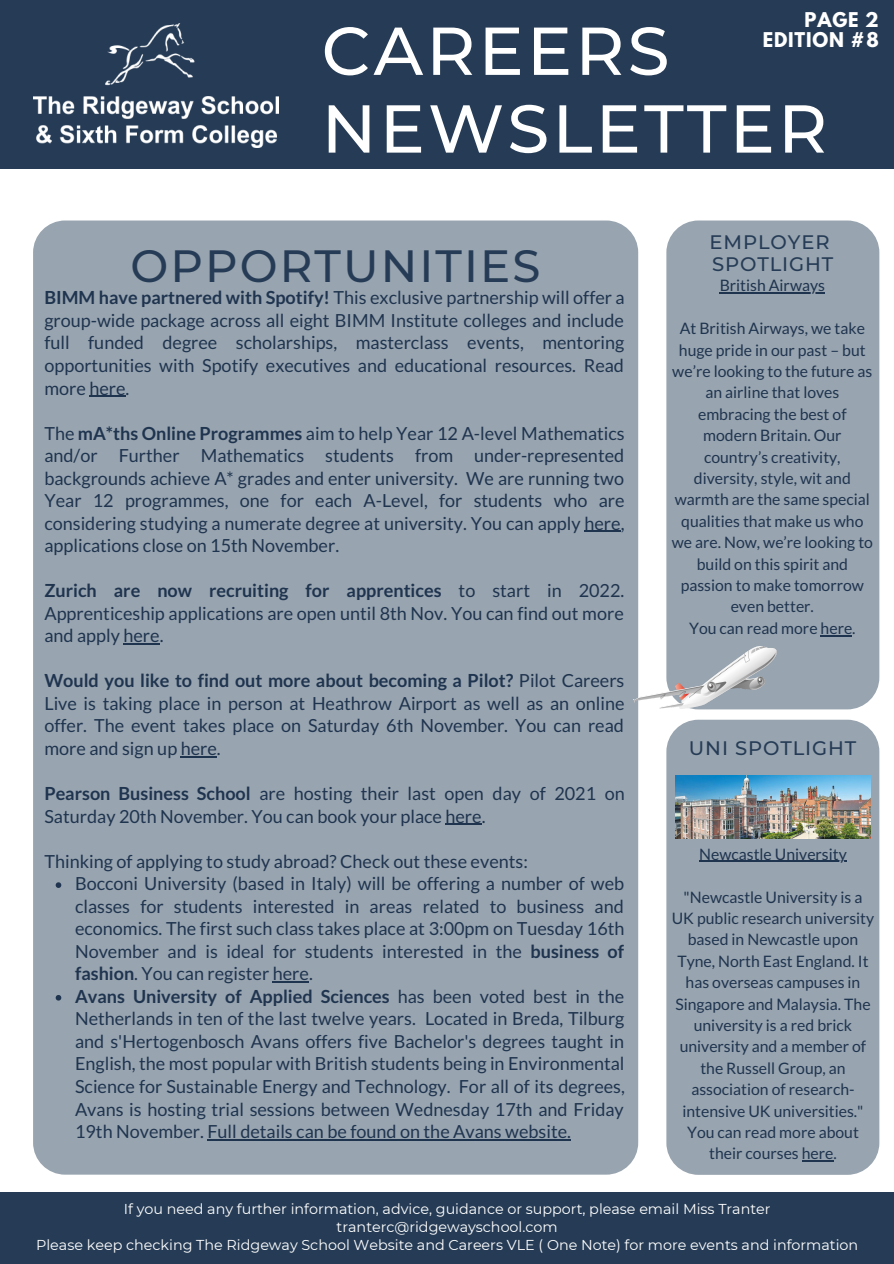
<style>
.page{position:relative;width:894px;height:1264px;background:#fff}
.page>*{position:absolute;margin:0;border:0;box-sizing:border-box;transform-origin:0 0}
.t1{font:500 67.5px/77.7px "Montserrat";letter-spacing:.045em;color:#fff}
.t2{font:500 45px "Montserrat";letter-spacing:.045em;color:#263c56}
.t3{font:500 19.5px "Montserrat";letter-spacing:.045em;color:#263c56}
.t4{font:18px/22.5px "Lato";color:#1f344f;text-align:justify}
.t5{font:700 18px "League Spartan";letter-spacing:.045em;color:#fff}
.t6{font:15.75px/21.5px "Lato";color:#1f344f;text-align:center}
.t7{font:14.25px/18px "Montserrat";color:#fff;text-align:center}
.s1{font-weight:700}
</style>
<div class="page">
<div style="left:33px;top:220px;width:605px;height:954px;background:#98a4af;border-radius:32px"></div>
<div style="left:666px;top:220px;width:213px;height:489px;background:#98a4af;border-radius:32px"></div>
<div style="left:666px;top:719px;width:213px;height:455px;background:#98a4af;border-radius:32px"></div>
<div style="left:0;top:0;width:893px;height:169px;background:#263c56"></div>
<img style="left:33px;top:23px;width:246px;height:124px">
<div style="left:0;top:1192px;width:893px;height:71px;background:#263c56"></div>
<img style="left:633px;top:646px;width:143px;height:62px">
<svg style="left:56px;top:882px;width:5px;height:6px"></svg>
<hr style="left:273px;top:981px;width:36px;height:1px;background:#1f344f">
<svg style="left:56px;top:995px;width:5px;height:5px"></svg>
<hr style="left:207px;top:1139px;width:364px;height:1px;background:#1f344f">
<hr style="left:89px;top:395px;width:36px;height:2px;background:#1f344f">
<hr style="left:584px;top:531px;width:36px;height:1px;background:#1f344f">
<hr style="left:123px;top:643px;width:37px;height:1px;background:#1f344f">
<hr style="left:181px;top:756px;width:36px;height:1px;background:#1f344f">
<hr style="left:445px;top:823px;width:36px;height:1px;background:#1f344f">
<img style="left:675px;top:775px;width:195px;height:63px">
<hr style="left:719px;top:292px;width:105px;height:1px;background:#1f344f">
<hr style="left:820px;top:635px;width:32px;height:1px;background:#1f344f">
<hr style="left:699px;top:860px;width:147px;height:2px;background:#1f344f">
<hr style="left:801px;top:1160px;width:32px;height:1px;background:#1f344f">
<p class="t5" style="left:804px;top:10px;width:76px">PAGE 2</p>
<p class="t5" style="left:762px;top:31px;width:118px">EDITION #8</p>
<p class="t1" style="left:321px;top:12px;width:507px">CAREERS<br>NEWSLETTER</p>
<p class="t2" style="left:130px;top:239px;width:411px">OPPORTUNITIES</p>
<p class="t4" style="left:44px;top:286px;width:581px"><span class="s1">BIMM have partnered with Spotify!</span> This exclusive partnership will offer a group-wide package across all eight BIMM Institute colleges and include full funded degree scholarships, masterclass events, mentoring opportunities with Spotify executives and educational resources. Read more here.</p>
<p class="t4" style="left:44px;top:421px;width:581px">The <span class="s1">mA*ths Online Programmes</span> aim to help Year 12 A-level Mathematics and/or Further Mathematics students from under-represented backgrounds achieve A* grades and enter university. We are running two Year 12 programmes, one for each A-Level, for students who are considering studying a numerate degree at university. You can apply here, applications close on 15th November.</p>
<p class="t4" style="left:44px;top:579px;width:581px"><span class="s1">Zurich are now recruiting for apprentices</span> to start in 2022.<br>Apprenticeship applications are open until 8th Nov. You can find out more and apply here.</p>
<p class="t4" style="left:44px;top:669px;width:581px"><span class="s1">Would you like to find out more about becoming a Pilot?</span> Pilot Careers Live is taking place in person at Heathrow Airport as well as an online offer. The event takes place on Saturday 6th November. You can read more and sign up here.</p>
<p class="t4" style="left:44px;top:781px;width:581px"><span class="s1">Pearson Business School</span> are hosting their last open day of 2021 on<br>Saturday 20th November. You can book your place here.</p>
<p class="t4" style="left:44px;top:849px;width:485px">Thinking of applying to study abroad? Check out these events:</p>
<p class="t4" style="left:75px;top:872px;width:551px">Bocconi University (based in Italy) will be offering a number of web classes for students interested in areas related to business and economics. The first such class takes place at 3:00pm on Tuesday 16th November and is ideal for students interested in the <span class="s1">business of fashion</span>. You can register here.</p>
<p class="t4" style="left:75px;top:984px;width:551px"><span class="s1">Avans University of Applied Sciences</span> has been voted best in the Netherlands in ten of the last twelve years. Located in Breda, Tilburg and s'Hertogenbosch Avans offers five Bachelor's degrees taught in English, the most popular with British students being in Environmental Science for Sustainable Energy and Technology. For all of its degrees, Avans is hosting trial sessions between Wednesday 17th and Friday 19th November. Full details can be found on the Avans website.</p>
<p class="t3" style="left:709px;top:230px;width:121px">EMPLOYER</p>
<p class="t3" style="left:711px;top:252px;width:123px">SPOTLIGHT</p>
<p class="t6" style="left:719px;top:274px;width:107px">British Airways</p>
<p class="t6" style="left:671px;top:317px;width:203px">At British Airways, we take huge pride in our past – but we’re looking to the future as an airline that loves embracing the best of modern Britain. Our country’s creativity, diversity, style, wit and warmth are the same special qualities that make us who we are. Now, we’re looking to build on this spirit and passion to make tomorrow even better.</p>
<p class="t6" style="left:689px;top:617px;width:168px">You can read more here.</p>
<p class="t3" style="left:688px;top:736px;width:169px">UNI SPOTLIGHT</p>
<p class="t6" style="left:699px;top:843px;width:149px">Newcastle University</p>
<p class="t6" style="left:671px;top:885px;width:204px">"Newcastle University is a<br>UK public research university based in Newcastle upon<br>Tyne, North East England. It has overseas campuses in<br>Singapore and Malaysia. The university is a red brick university and a member of the Russell Group, an association of research&shy;intensive UK universities."</p>
<p class="t6" style="left:687px;top:1121px;width:173px">You can read more about their courses here.</p>
<p class="t7" style="left:124px;top:1199px;width:648px">If you need any further information, advice, guidance or support, please email Miss Tranter tranterc@ridgewayschool.com</p>
<p class="t7" style="left:36px;top:1235px;width:823px">Please keep checking The Ridgeway School Website and Careers VLE ( One Note) for more events and information</p>
<p class="t7" style="left:123px;top:1203px;width:648px">If you need any further information, advice, guidance or support, please email Miss Tranter tranterc@ridgewayschool.com</p>
<p class="t7" style="left:36px;top:1239px;width:823px">Please keep checking The Ridgeway School Website and Careers VLE ( One Note) for more events and information</p>
</div>
